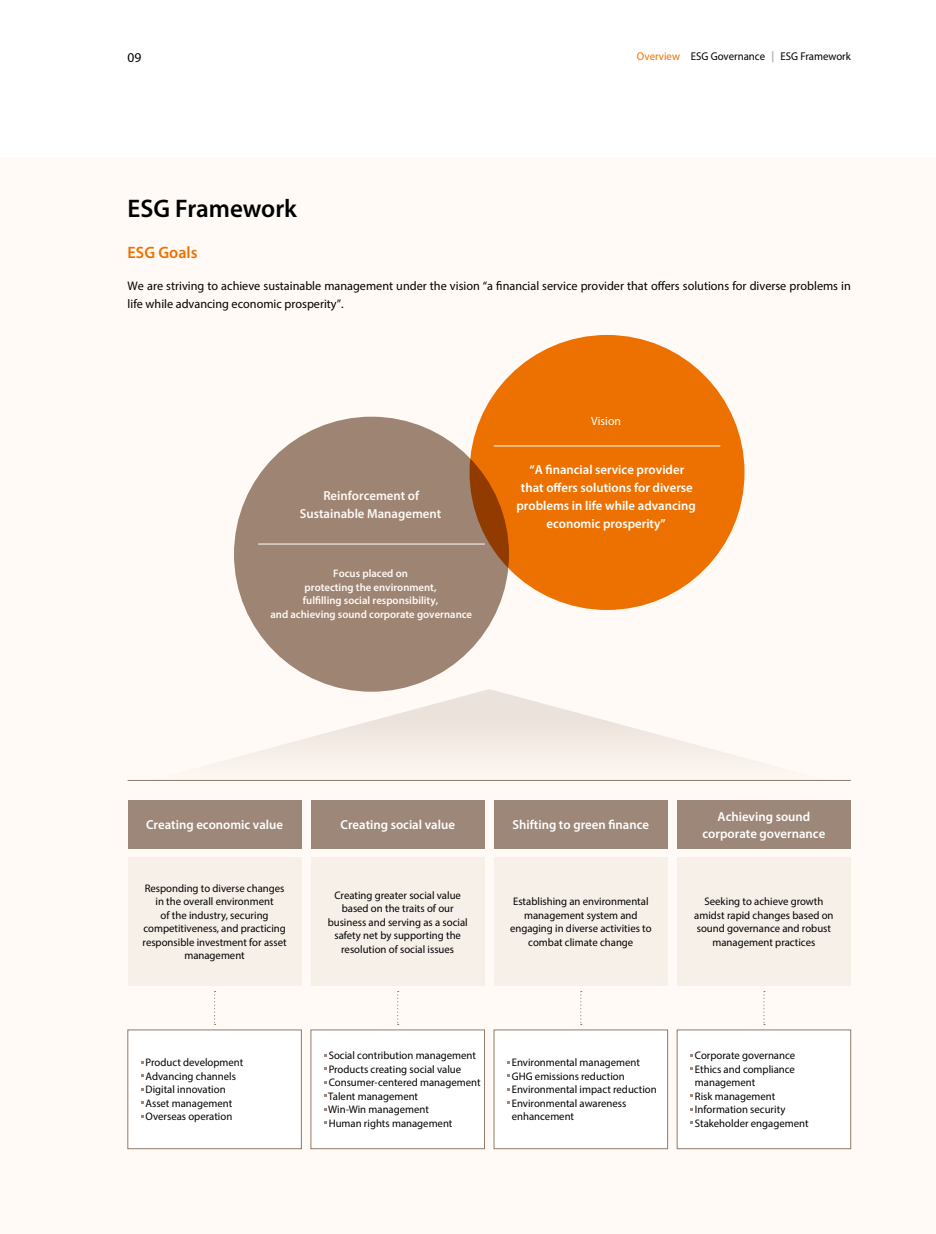
<style>
.page{position:relative;width:936px;height:1234px;background:#fff}
.page>*{position:absolute;margin:0;border:0;box-sizing:border-box;transform-origin:0 0}
.t1{font:600 25.5px "Myriad Pro";color:#000}
.t2{font:600 16.5px "Myriad Pro";color:#ed7100}
.t3{font:13.5px "Myriad Pro";color:#000}
.t4{font:600 13.05px/18px "Myriad Pro";color:#fff;text-align:center}
.t5{font:12.45px/18px "Myriad Pro";color:#000}
.t6{font:12px "Myriad Pro";color:#fff}
.t7{font:11.25px "Myriad Pro";color:#000;scale:.96 1}
.t8{font:10.95px/13.5px "Myriad Pro";color:#000;text-align:center}
.t9{font:600 10.95px/13.5px "Myriad Pro";color:#fff;text-align:center}
.s1{color:#ed7100}
.s2{font-family:"Noto Sans CJ Kkr";font-weight:600;color:#b5b6b6}
</style>
<div class="page">
<div style="left:0;top:157px;width:935px;height:1076px;background:#fffaf5"></div>
<div style="left:128px;top:800px;width:173px;height:49px;background:#9d8778"></div>
<div style="left:311px;top:800px;width:173px;height:49px;background:#9d8778"></div>
<div style="left:494px;top:800px;width:173px;height:49px;background:#9d8778"></div>
<div style="left:677px;top:800px;width:173px;height:49px;background:#9d8778"></div>
<div style="left:128px;top:857px;width:173px;height:129px;background:#f7f0e9"></div>
<div style="left:311px;top:857px;width:173px;height:129px;background:#f7f0e9"></div>
<div style="left:494px;top:857px;width:173px;height:129px;background:#f7f0e9"></div>
<div style="left:677px;top:857px;width:173px;height:129px;background:#f7f0e9"></div>
<hr style="left:128px;top:780px;width:722px;height:1px;background:#917b6a">
<svg style="left:214px;top:991px;width:1px;height:32px"></svg>
<svg style="left:397px;top:991px;width:1px;height:32px"></svg>
<svg style="left:580px;top:991px;width:1px;height:32px"></svg>
<svg style="left:763px;top:991px;width:1px;height:32px"></svg>
<div style="left:128px;top:1029px;width:173px;height:119px;background:#fff"></div>
<div style="left:311px;top:1029px;width:173px;height:119px;background:#fff"></div>
<div style="left:494px;top:1029px;width:173px;height:119px;background:#fff"></div>
<div style="left:677px;top:1029px;width:173px;height:119px;background:#fff"></div>
<svg style="left:233px;top:689px;width:512px;height:70px"></svg>
<div style="left:469px;top:335px;width:275px;height:275px;background:#ed7100;border-radius:50%"></div>
<hr style="left:493px;top:445px;width:227px;height:1px;background:#fff">
<div style="left:234px;top:416px;width:275px;height:275px;background:#9d8778;border-radius:50%"></div>
<hr style="left:258px;top:543px;width:227px;height:1px;background:#fff">
<p class="t3" style="left:128px;top:49px;width:15px">09</p>
<p class="t7" style="left:637px;top:50px;width:224px"><span class="s1">Overview</span> ESG Governance <span class="s2">┃</span> ESG Framework</p>
<h1 class="t1" style="left:128px;top:192px;width:171px">ESG Framework</h1>
<h2 class="t2" style="left:128px;top:242px;width:71px">ESG Goals</h2>
<p class="t5" style="left:128px;top:276px;width:724px">We are striving to achieve sustainable management under the vision “a financial service provider that offers solutions for diverse problems in life while advancing economic prosperity”.</p>
<p class="t4" style="left:300px;top:486px;width:143px">Reinforcement of<br>Sustainable Management</p>
<p class="t9" style="left:270px;top:566px;width:203px">Focus placed on<br>protecting the environment,<br>fulfilling social responsibility,<br>and achieving sound corporate governance</p>
<p class="t6" style="left:591px;top:413px;width:31px">Vision</p>
<p class="t4" style="left:516px;top:460px;width:181px">“A financial service provider that offers solutions for diverse problems in life while advancing economic prosperity”</p>
<p class="t4" style="left:146px;top:815px;width:138px">Creating economic value</p>
<p class="t4" style="left:340px;top:815px;width:116px">Creating social value</p>
<p class="t4" style="left:512px;top:815px;width:138px">Shifting to green finance</p>
<p class="t4" style="left:702px;top:808px;width:124px;line-height:16.5px">Achieving sound corporate governance</p>
<p class="t8" style="left:143px;top:881px;width:145px">Responding to diverse changes in the overall environment<br>of the industry, securing competitiveness, and practicing responsible investment for asset management</p>
<p class="t8" style="left:328px;top:887px;width:141px">Creating greater social value based on the traits of our business and serving as a social safety net by supporting the resolution of social issues</p>
<p class="t8" style="left:510px;top:894px;width:143px">Establishing an environmental management system and engaging in diverse activities to combat climate change</p>
<p class="t8" style="left:694px;top:894px;width:141px">Seeking to achieve growth amidst rapid changes based on sound governance and robust management practices</p>
<p class="t8" style="left:146px;top:1055px;width:99px;text-align:left">Product development<br>Advancing channels<br>Digital innovation<br>Asset management<br>Overseas operation</p>
<p class="t8" style="left:328px;top:1048px;width:154px;text-align:left">Social contribution management<br>Products creating social value<br>Consumer-centered management<br>Talent management<br>Win-Win management<br>Human rights management</p>
<p class="t8" style="left:512px;top:1055px;width:146px;text-align:left">Environmental management<br>GHG emissions reduction<br>Environmental impact reduction<br>Environmental awareness enhancement</p>
<p class="t8" style="left:695px;top:1048px;width:115px;text-align:left">Corporate governance<br>Ethics and compliance management<br>Risk management<br>Information security<br>Stakeholder engagement</p>
</div>
